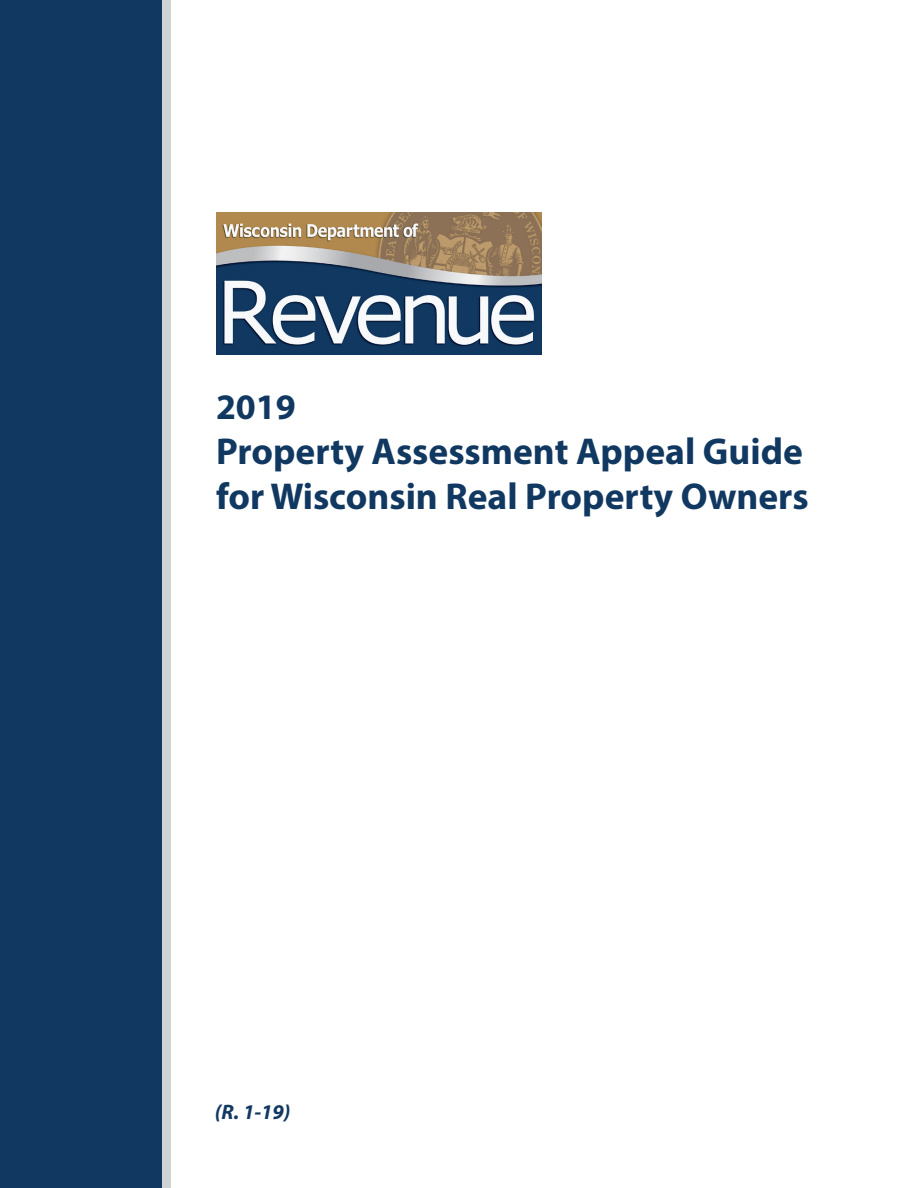
<style>
.page{position:relative;width:918px;height:1188px;background:#fff}
.page>*{position:absolute;margin:0;border:0;box-sizing:border-box;transform-origin:0 0}
.Heading_16_pt_bold{font:700 37.5px/45px "Myriad Pro";color:#113861}
.Heading_16_pt_bold-2{font:700 36px "Myriad Pro";color:#113861}
.t1{font:italic 700 21px "Myriad Pro";color:#113861}
</style>
<div class="page">
<div style="left:0;top:0;width:171px;height:1188px;background:#d1d2d4"></div>
<div style="left:0;top:0;width:162px;height:1188px;background:#113861"></div>
<img style="left:216px;top:212px;width:325px;height:143px">
<p class="Heading_16_pt_bold-2" style="left:216px;top:383px;width:81px">2019</p>
<p class="Heading_16_pt_bold" style="left:216px;top:427px;width:594px">Property Assessment Appeal Guide for Wisconsin Real Property Owners</p>
<p class="t1" style="left:215px;top:1099px;width:77px">(R. 1-19)</p>
</div>
